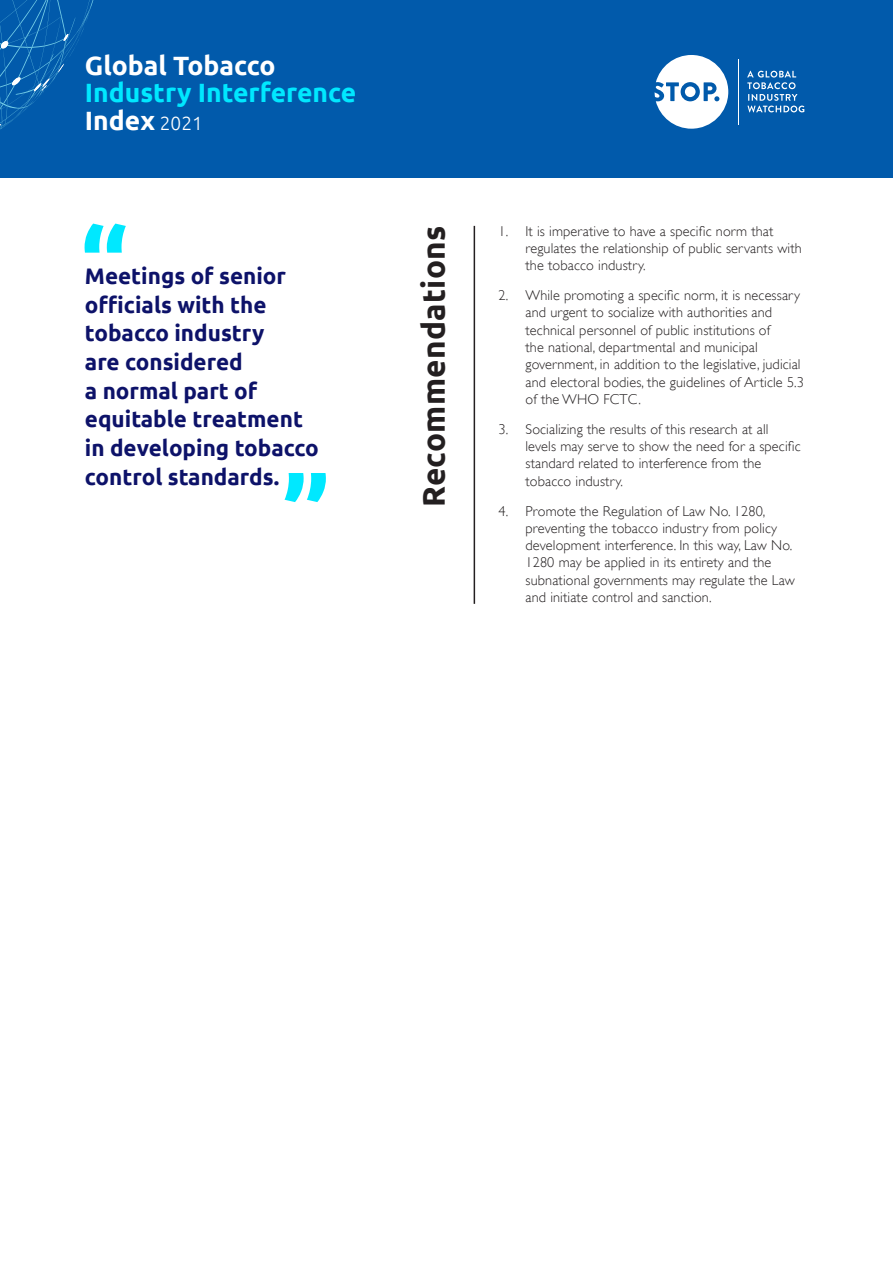
<style>
.page{position:relative;width:893px;height:1263px;background:#fff}
.page>*{position:absolute;margin:0;border:0;box-sizing:border-box;transform-origin:0 0}
.t1{font:700 103.5px "Ubuntu";color:#00e8ff}
.t2{font:700 31.5px "Ubuntu";letter-spacing:.01em;color:#231f20}
.t3{font:700 26.55px/27.9px "Ubuntu";color:#00e8ff}
.t4{font:700 26.55px "Ubuntu";color:#fff}
.Quote_small{font:700 22.5px/28.7px "Ubuntu";color:#0d1269}
.t5{font:300 14.25px/17.2px "Gill Sans";letter-spacing:.01em;color:#231f20}
.s1{color:#fff}
.s2{font-weight:300;font-size:19.05px;color:#fff}
</style>
<div class="page">
<div style="left:0;top:0;width:893px;height:177px;background:#015aab"></div>
<svg style="left:0;top:0;width:94px;height:130px"></svg>
<svg style="left:655px;top:55px;width:73px;height:74px"></svg>
<div style="left:685px;top:86px;width:11px;height:11px;background:#fff;border-radius:50%"></div>
<hr style="left:738px;top:59px;width:1px;height:65px;background:#fff">
<svg style="left:747px;top:71px;width:57px;height:41px"></svg>
<hr style="left:474px;top:226px;width:1px;height:378px;background:#231f20">
<h3 class="t4" style="left:85px;top:49px;width:192px">Global Tobacco</h3>
<h3 class="t3" style="left:85px;top:79px;width:273px">Industry Interference<br><span class="s1">Index</span> <span class="s2">2021</span></h3>
<p class="t1" style="left:80px;top:204px;width:49px">“</p>
<p class="Quote_small" style="left:85px;top:261px;width:235px">Meetings of senior officials with the tobacco industry<br>are considered<br>a normal part of equitable treatment in developing tobacco control standards.</p>
<p class="t1" style="left:283px;top:453px;width:49px">”</p>
<h1 class="t2" style="left:415px;top:507px;width:282px;rotate:-90deg">Recommendations</h1>
<p class="t5" style="left:525px;top:222px;width:278px;text-indent:-27px">1. It is imperative to have a specific norm that regulates the relationship of public servants with the tobacco industry.</p>
<p class="t5" style="left:525px;top:287px;width:280px;text-indent:-27px">2. While promoting a specific norm, it is necessary and urgent to socialize with authorities and technical personnel of public institutions of<br>the national, departmental and municipal government, in addition to the legislative, judicial and electoral bodies, the guidelines of Article 5.3 of the WHO FCTC.</p>
<p class="t5" style="left:525px;top:420px;width:277px;text-indent:-27px">3. Socializing the results of this research at all levels may serve to show the need for a specific standard related to interference from the tobacco industry.</p>
<p class="t5" style="left:525px;top:502px;width:271px;text-indent:-27px">4. Promote the Regulation of Law No. 1280, preventing the tobacco industry from policy development interference. In this way, Law No.<br>1280 may be applied in its entirety and the subnational governments may regulate the Law and initiate control and sanction.</p>
</div>
